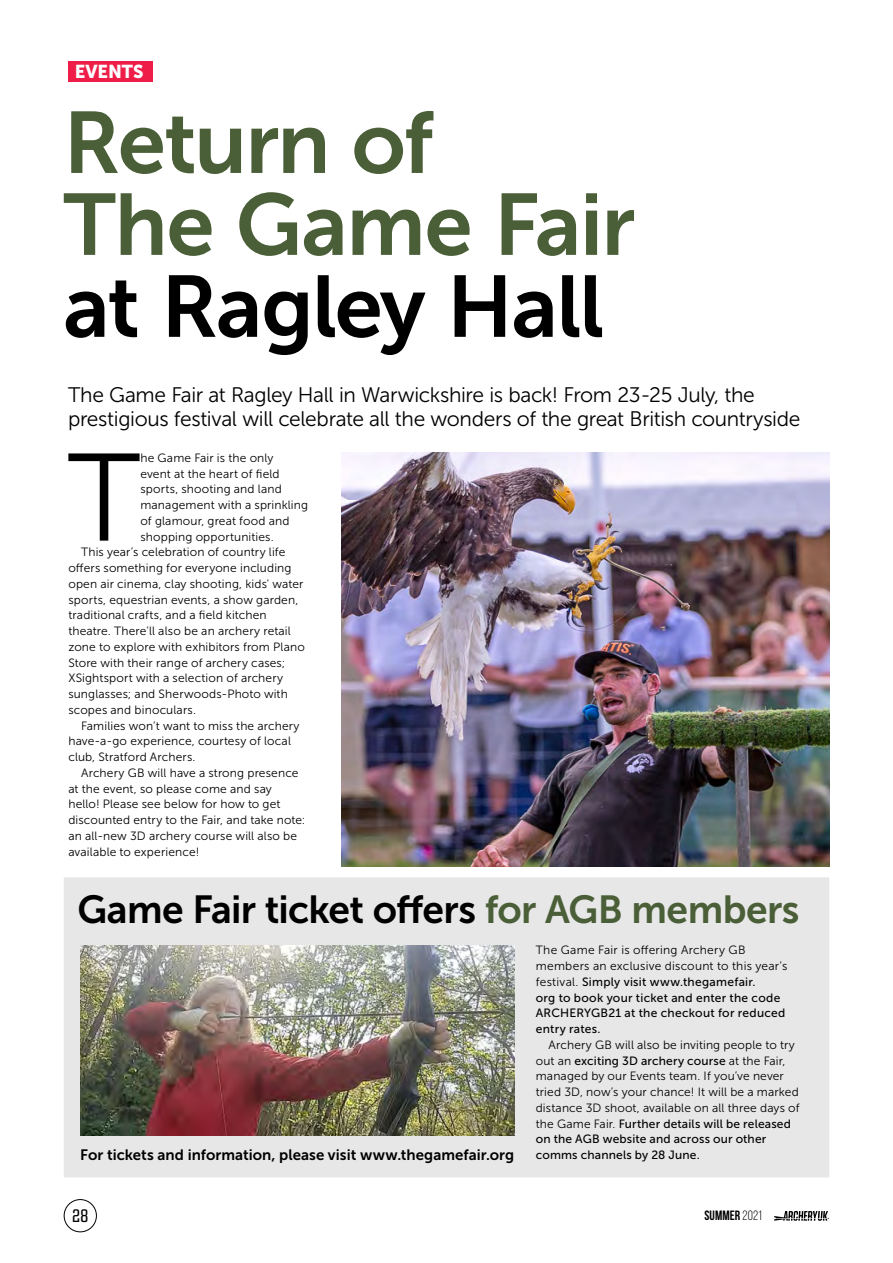
<style>
.page{position:relative;width:893px;height:1263px;background:#fff}
.page>*{position:absolute;margin:0;border:0;box-sizing:border-box;transform-origin:0 0}
.body_1st_para{font:124.05px "Museo Sans 300";color:#000}
.Main_feature_head_sa{font:86.85px/81.9px "Museo Sans 700";letter-spacing:-.02em;color:#4a5e37}
.Club__crosshead{font:39px "Museo Sans 700";letter-spacing:-.015em;color:#000}
.standfirst{font:21px/24px "Museo Sans 300";letter-spacing:-.02em;color:#000}
.crosshead{font:18.6px "Museo Sans 900";color:#fff}
.t1{font:18px "Revolution Gothic";color:#000}
.body_indent{font:15px "Museo Sans 700";letter-spacing:.005em;color:#000}
.t2{font:700 13.5px "Bebas Neue";letter-spacing:.01em;color:#000}
.body_indent-2{font:12px/15.8px "Museo Sans 300";letter-spacing:.01em;color:#000}
.body_1st_para-2{font:12px/15.8px "Museo Sans 500";letter-spacing:.02em;color:#000}
.body_1st_para-3{font:12px/15.8px "Museo Sans 300";letter-spacing:.01em;color:#000}
.s1{color:#000}
.s2{color:#4a5e37}
.s3{font-family:"Museo Sans 300"}
.s4{font-family:"Museo Sans 500"}
.s5{font-weight:400}
</style>
<div class="page">
<div style="left:64px;top:1199px;width:33px;height:33px;border:1px solid #000;border-radius:50%"></div>
<svg style="left:774px;top:1211px;width:55px;height:10px"></svg>
<div style="left:64px;top:877px;width:765px;height:300px;background:#e7e7e7"></div>
<img style="left:342px;top:453px;width:487px;height:414px">
<img style="left:80px;top:945px;width:434px;height:190px">
<div style="left:68px;top:61px;width:84px;height:21px;background:#ee1e48"></div>
<p class="crosshead" style="left:75px;top:61px;width:70px">EVENTS</p>
<p class="Main_feature_head_sa" style="left:63px;top:102px;width:573px">Return of<br>The Game Fair <span class="s1">at Ragley Hall</span></p>
<p class="standfirst" style="left:68px;top:383px;width:734px">The Game Fair at Ragley Hall in Warwickshire is back! From 23-25 July, the prestigious festival will celebrate all the wonders of the great British countryside</p>
<p class="body_1st_para" style="left:68px;top:431px;width:74px">T</p>
<p class="body_1st_para-3" style="left:140px;top:450px;width:169px">he Game Fair is the only<br>event at the heart of field sports, shooting and land management with a sprinkling of glamour, great food and shopping opportunities.</p>
<p class="body_indent-2" style="left:68px;top:544px;width:238px;text-indent:13px">This year’s celebration of country life offers something for everyone including open air cinema, clay shooting, kids' water sports, equestrian events, a show garden, traditional crafts, and a field kitchen theatre. There'll also be an archery retail zone to explore with exhibitors from Plano Store with their range of archery cases; XSightsport with a selection of archery sunglasses; and Sherwoods-Photo with scopes and binoculars.</p>
<p class="body_indent-2" style="left:68px;top:718px;width:233px;text-indent:13px">Families won’t want to miss the archery have-a-go experience, courtesy of local club, Stratford Archers.</p>
<p class="body_indent-2" style="left:68px;top:765px;width:239px;text-indent:13px">Archery GB will have a strong presence at the event, so please come and say hello! Please see below for how to get discounted entry to the Fair, and take note: an all-new 3D archery course will also be available to experience!</p>
<p class="Club__crosshead" style="left:77px;top:888px;width:724px">Game Fair ticket offers <span class="s2">for AGB members</span></p>
<p class="body_indent" style="left:80px;top:1146px;width:436px">For tickets and information, please visit www.thegamefair.org</p>
<p class="body_1st_para-2" style="left:536px;top:942px;width:253px"><span class="s3">The Game Fair is offering Archery GB members an exclusive discount to this year’s festival.</span> Simply visit www.thegamefair.<br>org to book your ticket and enter the code ARCHERYGB21 at the checkout for reduced entry rates.</p>
<p class="body_indent-2" style="left:536px;top:1037px;width:265px;text-indent:13px">Archery GB will also be inviting people to try out an <span class="s4">exciting 3D archery course</span> at the Fair, managed by our Events team. If you’ve never tried 3D, now’s your chance! It will be a marked distance 3D shoot, available on all three days of the Game Fair. <span class="s4">Further details will be released on the AGB website and across our other comms channels by 28 June.</span></p>
<h3 class="t1" style="left:72px;top:1206px;width:18px">28</h3>
<p class="t2" style="left:704px;top:1208px;width:59px">SUMMER <span class="s5">2021</span></p>
</div>
